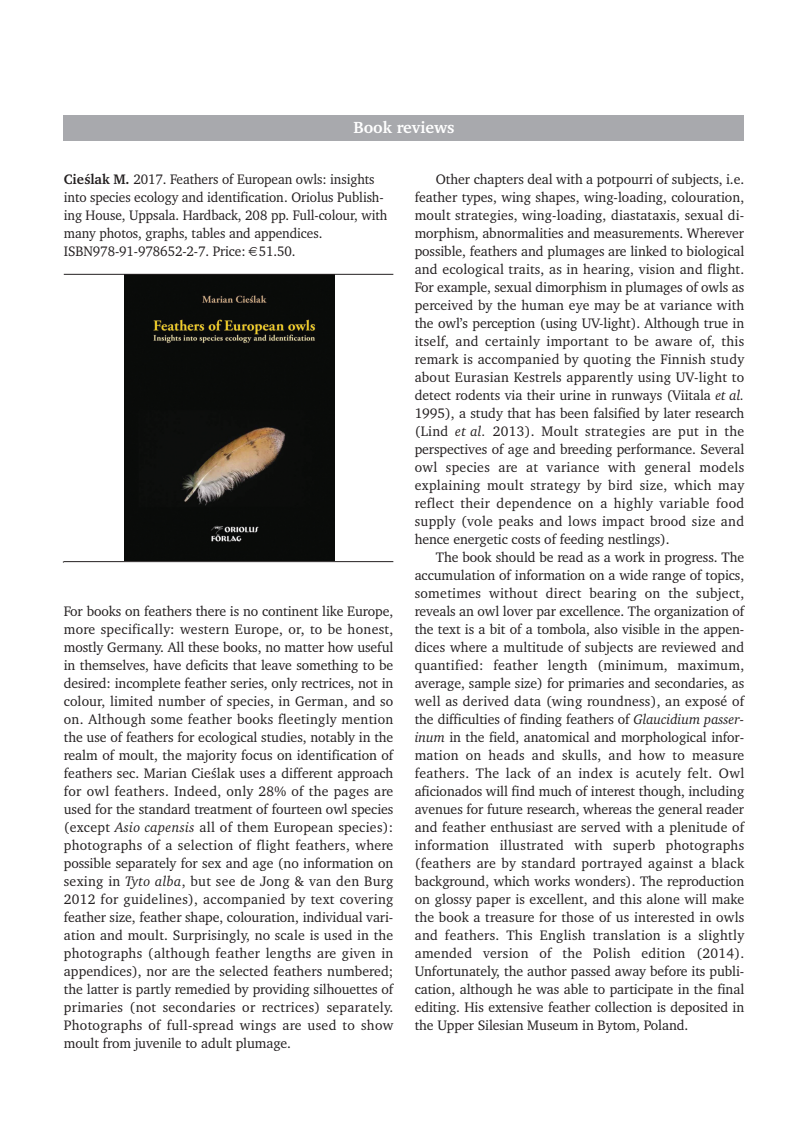
<style>
.page{position:relative;width:808px;height:1127px;background:#fff}
.page>*{position:absolute;margin:0;border:0;box-sizing:border-box;transform-origin:0 0}
.t1{font:700 16.5px "Charter IT Cby BT";color:#fff}
.t2{font:14.1px/18px "Charter IT Cby BT";letter-spacing:-.005em;color:#231f20;text-align:justify}
.t3{font:14.1px/18px "Charter IT Cby BT";letter-spacing:-.005em;color:#231f20;scale:.95 1}
.s1{font-weight:700}
.s2{font-family:"Lucida Grande"}
.s3{font-style:italic}
</style>
<div class="page">
<div style="left:64px;top:115px;width:680px;height:25px;background:#a8a9ad"></div>
<img style="left:125px;top:275px;width:209px;height:286px">
<hr style="left:63px;top:562px;width:330px;height:1px;background:#231f20">
<div style="left:64px;top:562px;width:329px;height:11px;background:#fff"></div>
<hr style="left:64px;top:274px;width:329px;height:1px;background:#231f20">
<hr style="left:64px;top:561px;width:329px;height:1px;background:#231f20">
<p class="t1" style="left:353px;top:121px;width:103px">Book reviews</p>
<p class="t3" style="left:64px;top:171px;width:342px"><span class="s1">Cie</span><span class="s2">´</span><span class="s1">slak M.</span> 2017. Feathers of European owls: insights into species ecology and identification. Oriolus Publish&shy;ing House, Uppsala. Hardback, 208 pp. Full-colour, with many photos, graphs, tables and appendices.<br>ISBN978-91-978652-2-7. Price: 51.50.</p>
<p class="t2" style="left:64px;top:603px;width:331px">For books on feathers there is no continent like Europe, more specifically: western Europe, or, to be honest, mostly Germany. All these books, no matter how useful in themselves, have deficits that leave something to be desired: incomplete feather series, only rectrices, not in colour, limited number of species, in German, and so on. Although some feather books fleetingly mention the use of feathers for ecological studies, notably in the realm of moult, the majority focus on identification of feathers sec. Marian Cie<span class="s2">´</span>slak uses a different approach for owl feathers. Indeed, only 28% of the pages are used for the standard treatment of fourteen owl species (except <span class="s3">Asio capensis</span> all of them European species): photographs of a selection of flight feathers, where possible separately for sex and age (no information on sexing in <span class="s3">Tyto alba</span>, but see de Jong &amp; van den Burg 2012 for guidelines), accompanied by text covering feather size, feather shape, colouration, individual vari&shy;ation and moult. Surprisingly, no scale is used in the photographs (although feather lengths are given in appendices), nor are the selected feathers numbered; the latter is partly remedied by providing silhouettes of primaries (not secondaries or rectrices) separately.<br>Photographs of full-spread wings are used to show moult from juvenile to adult plumage.</p>
<p class="t2" style="left:415px;top:171px;width:331px;text-indent:21px">Other chapters deal with a potpourri of subjects, i.e. feather types, wing shapes, wing-loading, colouration, moult strategies, wing-loading, diastataxis, sexual di&shy;morphism, abnormalities and measurements. Wherever possible, feathers and plumages are linked to biological and ecological traits, as in hearing, vision and flight.<br>For example, sexual dimorphism in plumages of owls as perceived by the human eye may be at variance with the owl’s perception (using UV-light). Although true in itself, and certainly important to be aware of, this remark is accompanied by quoting the Finnish study about Eurasian Kestrels apparently using UV-light to detect rodents via their urine in runways (Viitala <span class="s3">et al.<br></span>1995), a study that has been falsified by later research (Lind <span class="s3">et al.</span> 2013). Moult strategies are put in the perspectives of age and breeding performance. Several owl species are at variance with general models explaining moult strategy by bird size, which may reflect their dependence on a highly variable food supply (vole peaks and lows impact brood size and hence energetic costs of feeding nestlings).</p>
<p class="t2" style="left:415px;top:549px;width:331px;text-indent:21px">The book should be read as a work in progress. The accumulation of information on a wide range of topics, sometimes without direct bearing on the subject, reveals an owl lover par excellence. The organization of the text is a bit of a tombola, also visible in the appen&shy;dices where a multitude of subjects are reviewed and quantified: feather length (minimum, maximum, average, sample size) for primaries and secondaries, as well as derived data (wing roundness), an exposé of the difficulties of finding feathers of <span class="s3">Glaucidium passer&shy;inum</span> in the field, anatomical and morphological infor&shy;mation on heads and skulls, and how to measure feathers. The lack of an index is acutely felt. Owl aficionados will find much of interest though, including avenues for future research, whereas the general reader and feather enthusiast are served with a plenitude of information illustrated with superb photographs (feathers are by standard portrayed against a black background, which works wonders). The reproduction on glossy paper is excellent, and this alone will make the book a treasure for those of us interested in owls and feathers. This English translation is a slightly amended version of the Polish edition (2014).<br>Unfortunately, the author passed away before its publi&shy;cation, although he was able to participate in the final editing. His extensive feather collection is deposited in the Upper Silesian Museum in Bytom, Poland.</p>
</div>
